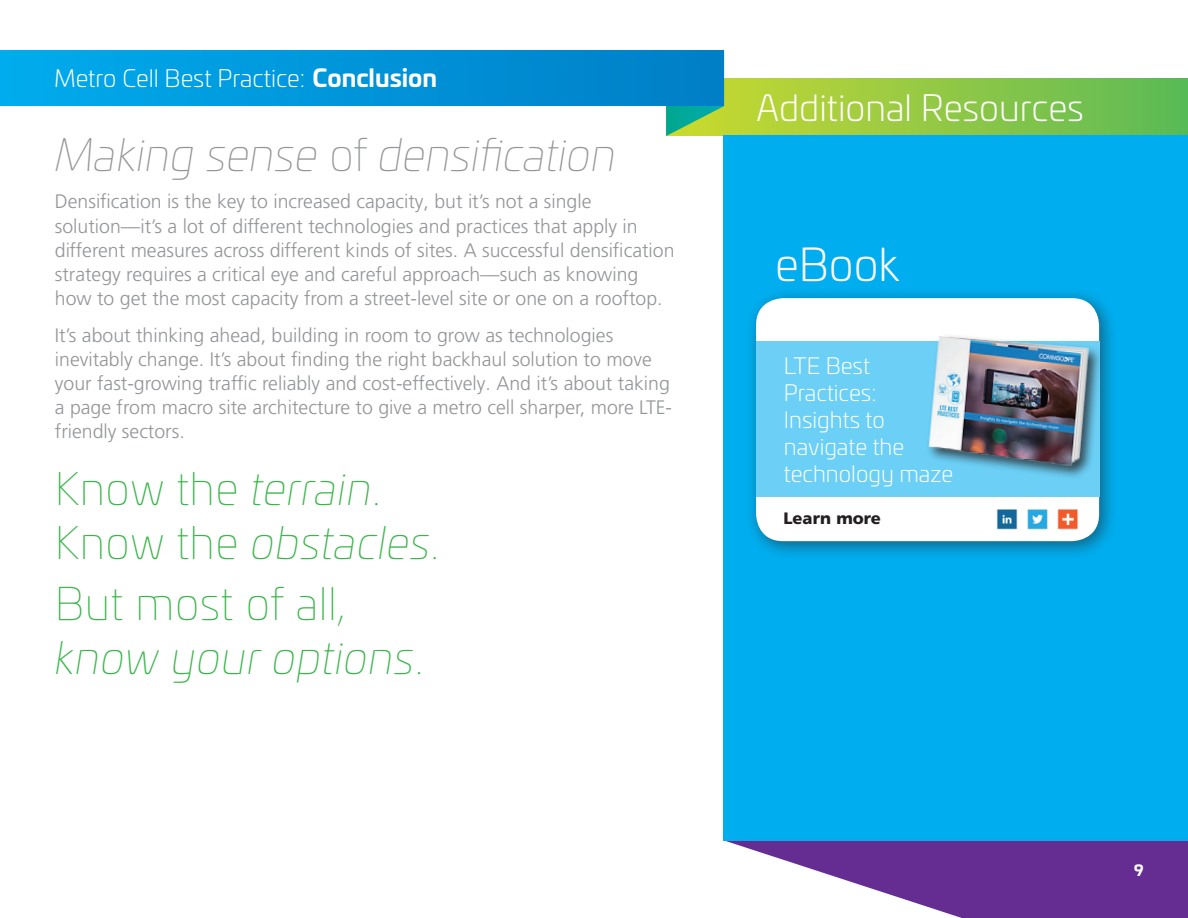
<style>
.page{position:relative;width:1188px;height:918px;background:#fff}
.page>*{position:absolute;margin:0;border:0;box-sizing:border-box;transform-origin:0 0}
.t1{font:100 45px/54px "Univia Pro";letter-spacing:.01em;color:#3ab54a}
.t2{font:italic 100 45px/54px "Univia Pro";letter-spacing:.01em;color:#3ab54a}
.t3{font:italic 100 45px "Univia Pro";color:#939598}
.t4{font:300 45px "Univia Pro";color:#fff}
.t5{font:300 36px "Univia Pro";color:#fff}
.t6{font:300 24px "Univia Pro";color:#fff}
.t7{font:300 22.5px/27px "Univia Pro";color:#fff}
.t8{font:300 19.5px/24px "Frutiger LT Pro";color:#939598}
.t9{font:900 16.5px "Frutiger LT Pro";color:#231f20}
.t10{font:700 15px "Univia Pro";color:#fff}
.s1{font-weight:700}
.s2{font-style:normal}
.s3{font-style:italic}
</style>
<div class="page">
<svg style="left:726px;top:841px;width:462px;height:77px;fill:#652d91"></svg>
<svg style="left:724px;top:78px;width:464px;height:57px;background:#8ec745"></svg>
<svg style="left:666px;top:105px;width:58px;height:31px;background:#5ebd67"></svg>
<div style="left:0;top:50px;width:724px;height:55px;background:linear-gradient(to right,#00aced,#007ec6)"></div>
<div style="left:724px;top:135px;width:464px;height:706px;background:#00aeef"></div>
<div style="left:745px;top:287px;width:373px;height:273px;background:#231f20;opacity:.53"></div>
<div style="left:756px;top:298px;width:343px;height:243px;background:#fff;border-radius:27px"></div>
<div style="left:756px;top:341px;width:343px;height:156px;background:#6bcff6"></div>
<img style="left:997px;top:509px;width:81px;height:21px">
<div style="left:925px;top:333px;width:178px;height:147px;background:#231f20;opacity:.75"></div>
<img style="left:925px;top:333px;width:171px;height:135px">
<p class="t6" style="left:54px;top:62px;width:385px">Metro Cell Best Practice: <span class="s1">Conclusion</span></p>
<h1 class="t3" style="left:55px;top:124px;width:563px">Making sense <span class="s2">of</span> densification</h1>
<p class="t8" style="left:55px;top:190px;width:621px">Densification is the key to increased capacity, but it’s not a single solution—it’s a lot of different technologies and practices that apply in different measures across different kinds of sites. A successful densification strategy requires a critical eye and careful approach—such as knowing how to get the most capacity from a street-level site or one on a rooftop.</p>
<p class="t8" style="left:55px;top:323px;width:619px">It’s about thinking ahead, building in room to grow as technologies inevitably change. It’s about finding the right backhaul solution to move your fast-growing traffic reliably and cost-effectively. And it’s about taking a page from macro site architecture to give a metro cell sharper, more LTE&shy;friendly sectors.</p>
<h1 class="t1" style="left:55px;top:460px;width:386px">Know the <span class="s3">terrain</span>.<br>Know the <span class="s3">obstacles</span>.</h1>
<h1 class="t2" style="left:55px;top:575px;width:370px"><span class="s2">But most of all, </span>know your options<span class="s2">.</span></h1>
<h2 class="t5" style="left:756px;top:83px;width:330px">Additional Resources</h2>
<h1 class="t4" style="left:775px;top:233px;width:126px">eBook</h1>
<p class="t7" style="left:784px;top:351px;width:171px">LTE Best<br>Practices:<br>Insights to navigate the technology maze</p>
<p class="t9" style="left:783px;top:508px;width:99px">Learn more</p>
<p class="t10" style="left:1134px;top:858px;width:11px">9</p>
</div>
